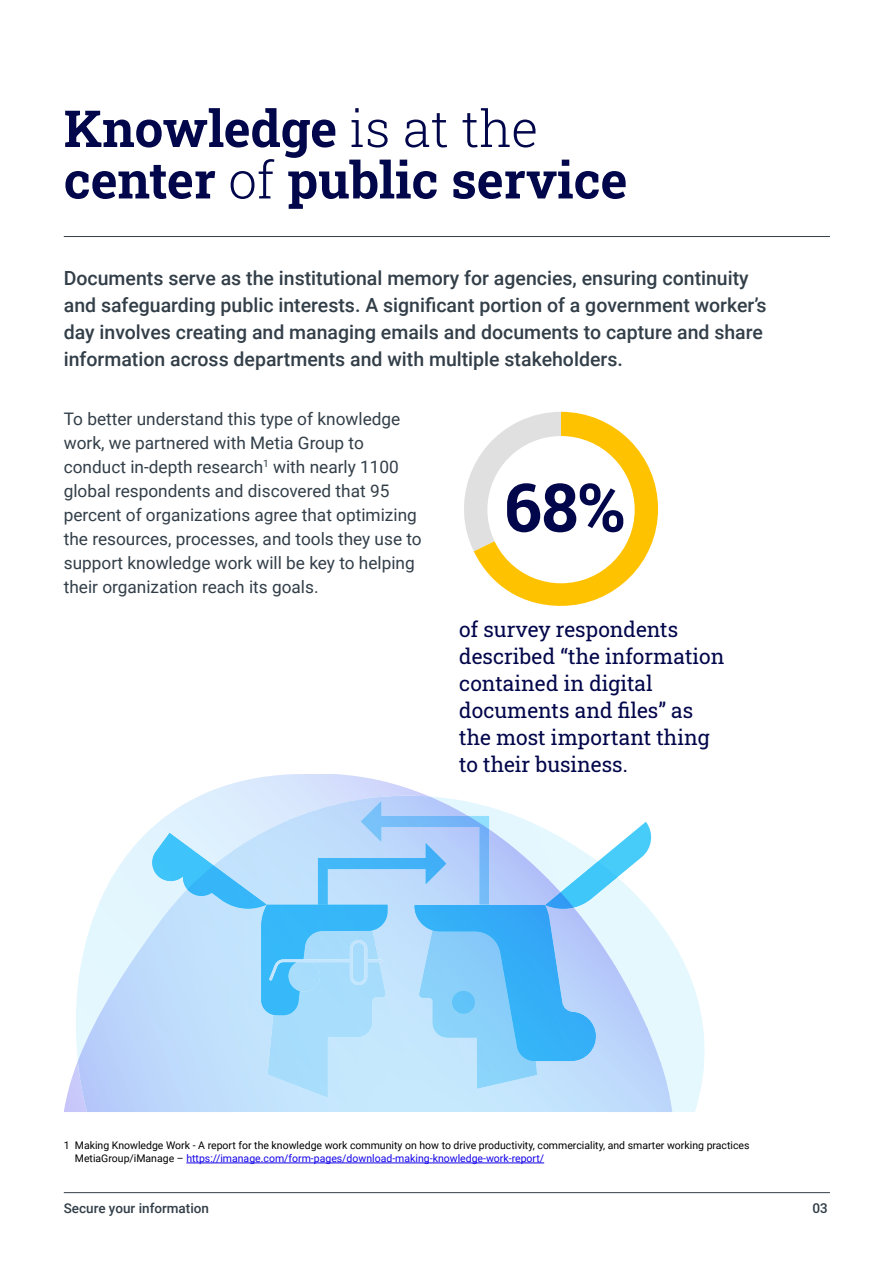
<style>
.page{position:relative;width:893px;height:1263px;background:#fff}
.page>*{position:absolute;margin:0;border:0;box-sizing:border-box;transform-origin:0 0}
.t1{font:700 67.05px "Roboto Slab";color:#02064a}
.t2{font:700 51px/51.4px "Roboto Slab";color:#02064a}
.t3{font:21px/27px "Roboto Slab";color:#02064a}
.t4{font:500 19.5px/27px "Roboto";color:#323e48}
.t5{font:17.25px/24px "Roboto";color:#323e48}
.t6{font:500 13.5px "Roboto";color:#323e48}
.t7{font:500 13.5px "Roboto Slab";color:#323e48}
.t8{font:10.5px/13.5px "Roboto";color:#000}
.s1{font-weight:300}
.s2{color:#1302e7}
</style>
<div class="page">
<svg style="left:464px;top:412px;width:194px;height:194px"></svg>
<div style="left:487px;top:436px;width:148px;height:147px;background:#fff;border-radius:50%"></div>
<hr style="left:64px;top:236px;width:766px;height:1px;background:#323e48">
<hr style="left:64px;top:1192px;width:766px;height:1px;background:#323e48">
<img style="left:76px;top:918px;width:35px;height:142px">
<img style="left:93px;top:877px;width:19px;height:41px">
<img style="left:190px;top:792px;width:19px;height:9px">
<img style="left:209px;top:778px;width:49px;height:23px">
<img style="left:380px;top:780px;width:48px;height:16px">
<img style="left:450px;top:799px;width:255px;height:313px">
<img style="left:64px;top:1061px;width:14px;height:51px">
<img style="left:78px;top:990px;width:198px;height:122px">
<img style="left:276px;top:1063px;width:396px;height:49px">
<img style="left:654px;top:1038px;width:7px;height:26px">
<img style="left:113px;top:965px;width:37px;height:26px">
<img style="left:374px;top:796px;width:76px;height:5px">
<img style="left:128px;top:917px;width:22px;height:49px">
<svg style="left:150px;top:801px;width:504px;height:297px;background:#c6e4fc"></svg>
<img style="left:183px;top:868px;width:135px;height:25px">
<img style="left:213px;top:844px;width:105px;height:25px">
<img style="left:242px;top:819px;width:109px;height:26px">
<img style="left:489px;top:827px;width:21px;height:18px">
<img style="left:287px;top:801px;width:64px;height:19px">
<img style="left:419px;top:1061px;width:118px;height:28px">
<img style="left:268px;top:1015px;width:118px;height:83px">
<img style="left:414px;top:905px;width:183px;height:156px">
<img style="left:545px;top:892px;width:29px;height:17px">
<img style="left:261px;top:905px;width:127px;height:110px">
<img style="left:288px;top:985px;width:32px;height:7px">
<img style="left:269px;top:940px;width:114px;height:45px">
<img style="left:187px;top:865px;width:80px;height:44px">
<img style="left:361px;top:801px;width:128px;height:104px">
<img style="left:318px;top:843px;width:128px;height:62px">
<hr style="left:186px;top:1163px;width:358px;height:1px;background:#1302e7">
<h2 class="t2" style="left:64px;top:101px;width:565px">Knowledge <span class="s1">is at the </span>center <span class="s1">of</span> public service</h2>
<p class="t4" style="left:64px;top:264px;width:704px">Documents serve as the institutional memory for agencies, ensuring continuity and safeguarding public interests. A significant portion of a government worker’s day involves creating and managing emails and documents to capture and share information across departments and with multiple stakeholders.</p>
<p class="t5" style="left:64px;top:406px;width:359px">To better understand this type of knowledge work, we partnered with Metia Group to conduct in-depth research<sup>1</sup> with nearly 1100 global respondents and discovered that 95 percent of organizations agree that optimizing the resources, processes, and tools they use to support knowledge work will be key to helping their organization reach its goals.</p>
<h1 class="t1" style="left:504px;top:461px;width:122px">68%</h1>
<p class="t3" style="left:459px;top:615px;width:267px">of survey respondents described “the information contained in digital documents and files” as the most important thing to their business.</p>
<p class="t8" style="left:75px;top:1138px;width:676px;text-indent:-11px">1 Making Knowledge Work - A report for the knowledge work community on how to drive productivity, commerciality, and smarter working practices<br>MetiaGroup/iManage – <span class="s2">https://imanage.com/form-pages/download-making-knowledge-work-report/</span></p>
<p class="t6" style="left:64px;top:1199px;width:147px">Secure your information</p>
<p class="t7" style="left:812px;top:1199px;width:17px">03</p>
</div>
